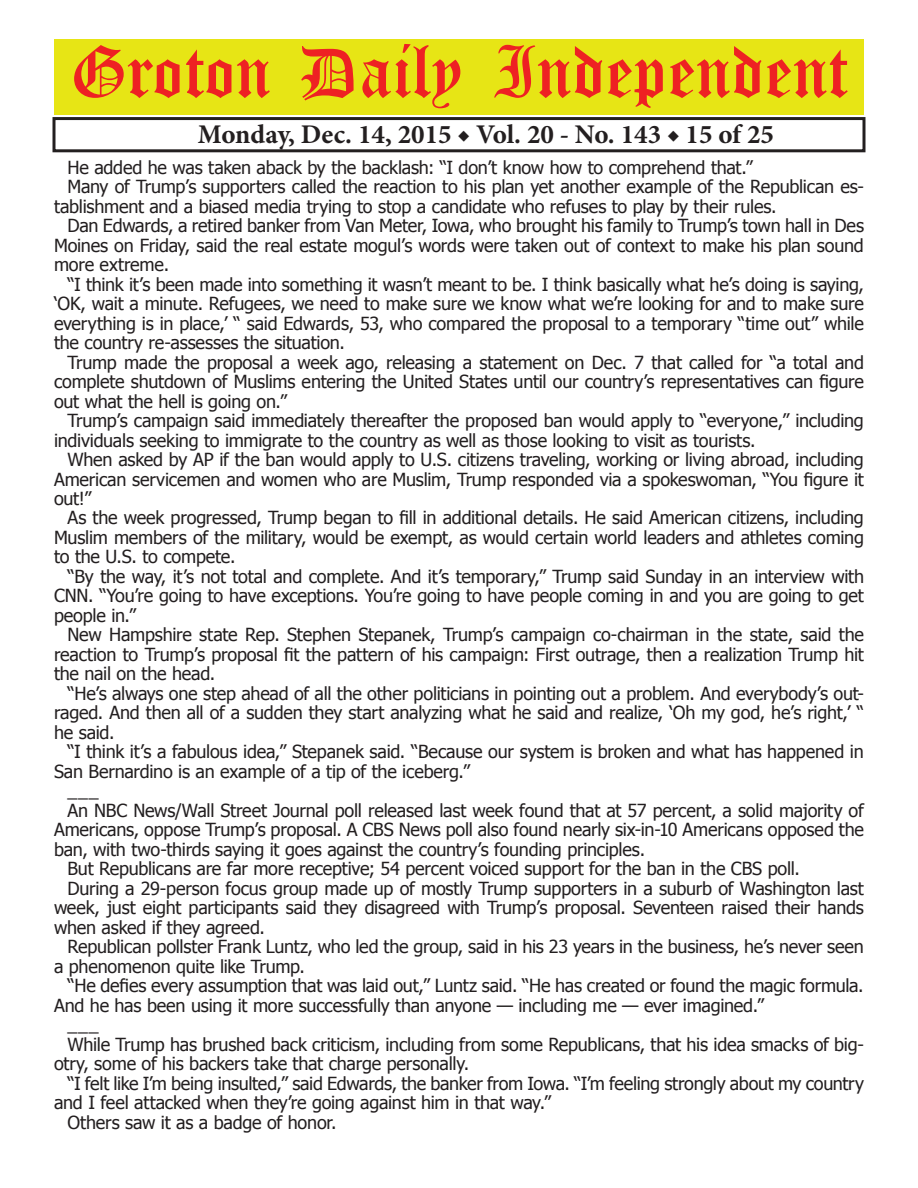
<style>
.page{position:relative;width:918px;height:1188px;background:#fff}
.page>*{position:absolute;margin:0;border:0;box-sizing:border-box;transform-origin:0 0}
.t1{font:54px "Old English Five";color:#ee2123}
.t2{font:700 27px "Minion Pro";color:#231f20}
.t3{font:18px "Tahoma";letter-spacing:-.01em;color:#231f20}
</style>
<div class="page">
<div style="left:52px;top:117px;width:814px;height:35px;border:3px solid #231f20"></div>
<div style="left:54px;top:40px;width:810px;height:75px;background:#e7e515"></div>
<h1 class="t1" style="left:70px;top:47px;width:779px">Groton Daily Independent</h1>
<h2 class="t2" style="left:198px;top:116px;width:578px">Monday, Dec. 14, 2015 ◆ Vol. 20 - No. 143 ◆ 15 of 25</h2>
<p class="t3" style="left:68px;top:155px;width:687px">He added he was taken aback by the backlash: “I don’t know how to comprehend that.”</p>
<p class="t3" style="left:68px;top:174px;width:798px">Many of Trump’s supporters called the reaction to his plan yet another example of the Republican es-</p>
<p class="t3" style="left:54px;top:194px;width:724px">tablishment and a biased media trying to stop a candidate who refuses to play by their rules.</p>
<p class="t3" style="left:68px;top:213px;width:798px">Dan Edwards, a retired banker from Van Meter, Iowa, who brought his family to Trump’s town hall in Des</p>
<p class="t3" style="left:54px;top:233px;width:811px">Moines on Friday, said the real estate mogul’s words were taken out of context to make his plan sound</p>
<p class="t3" style="left:54px;top:252px;width:117px">more extreme.</p>
<p class="t3" style="left:68px;top:272px;width:798px">“I think it’s been made into something it wasn’t meant to be. I think basically what he’s doing is saying,</p>
<p class="t3" style="left:54px;top:291px;width:811px">‘OK, wait a minute. Refugees, we need to make sure we know what we’re looking for and to make sure</p>
<p class="t3" style="left:54px;top:311px;width:811px">everything is in place,’ “ said Edwards, 53, who compared the proposal to a temporary “time out” while</p>
<p class="t3" style="left:54px;top:330px;width:292px">the country re-assesses the situation.</p>
<p class="t3" style="left:68px;top:350px;width:798px">Trump made the proposal a week ago, releasing a statement on Dec. 7 that called for “a total and</p>
<p class="t3" style="left:54px;top:369px;width:811px">complete shutdown of Muslims entering the United States until our country’s representatives can figure</p>
<p class="t3" style="left:54px;top:389px;width:234px">out what the hell is going on.”</p>
<p class="t3" style="left:68px;top:408px;width:798px">Trump’s campaign said immediately thereafter the proposed ban would apply to “everyone,” including</p>
<p class="t3" style="left:54px;top:428px;width:703px">individuals seeking to immigrate to the country as well as those looking to visit as tourists.</p>
<p class="t3" style="left:68px;top:447px;width:798px">When asked by AP if the ban would apply to U.S. citizens traveling, working or living abroad, including</p>
<p class="t3" style="left:54px;top:467px;width:811px">American servicemen and women who are Muslim, Trump responded via a spokeswoman, “You figure it</p>
<p class="t3" style="left:54px;top:486px;width:39px">out!”</p>
<p class="t3" style="left:68px;top:506px;width:798px">As the week progressed, Trump began to fill in additional details. He said American citizens, including</p>
<p class="t3" style="left:54px;top:525px;width:811px">Muslim members of the military, would be exempt, as would certain world leaders and athletes coming</p>
<p class="t3" style="left:54px;top:545px;width:183px">to the U.S. to compete.</p>
<p class="t3" style="left:68px;top:564px;width:798px">“By the way, it’s not total and complete. And it’s temporary,” Trump said Sunday in an interview with</p>
<p class="t3" style="left:54px;top:584px;width:811px">CNN. “You’re going to have exceptions. You’re going to have people coming in and you are going to get</p>
<p class="t3" style="left:54px;top:603px;width:84px">people in.”</p>
<p class="t3" style="left:68px;top:623px;width:798px">New Hampshire state Rep. Stephen Stepanek, Trump’s campaign co-chairman in the state, said the</p>
<p class="t3" style="left:54px;top:642px;width:811px">reaction to Trump’s proposal fit the pattern of his campaign: First outrage, then a realization Trump hit</p>
<p class="t3" style="left:54px;top:662px;width:163px">the nail on the head.</p>
<p class="t3" style="left:68px;top:681px;width:798px">“He’s always one step ahead of all the other politicians in pointing out a problem. And everybody’s out-</p>
<p class="t3" style="left:54px;top:701px;width:811px">raged. And then all of a sudden they start analyzing what he said and realize, ‘Oh my god, he’s right,’ “</p>
<p class="t3" style="left:54px;top:720px;width:62px">he said.</p>
<p class="t3" style="left:68px;top:740px;width:798px">“I think it’s a fabulous idea,” Stepanek said. “Because our system is broken and what has happened in</p>
<p class="t3" style="left:54px;top:759px;width:417px">San Bernardino is an example of a tip of the iceberg.”</p>
<p class="t3" style="left:68px;top:779px;width:33px">___</p>
<p class="t3" style="left:68px;top:798px;width:798px">An NBC News/Wall Street Journal poll released last week found that at 57 percent, a solid majority of</p>
<p class="t3" style="left:54px;top:818px;width:811px">Americans, oppose Trump’s proposal. A CBS News poll also found nearly six-in-10 Americans opposed the</p>
<p class="t3" style="left:54px;top:837px;width:593px">ban, with two-thirds saying it goes against the country’s founding principles.</p>
<p class="t3" style="left:68px;top:857px;width:734px">But Republicans are far more receptive; 54 percent voiced support for the ban in the CBS poll.</p>
<p class="t3" style="left:68px;top:876px;width:798px">During a 29-person focus group made up of mostly Trump supporters in a suburb of Washington last</p>
<p class="t3" style="left:54px;top:896px;width:811px">week, just eight participants said they disagreed with Trump’s proposal. Seventeen raised their hands</p>
<p class="t3" style="left:54px;top:915px;width:212px">when asked if they agreed.</p>
<p class="t3" style="left:68px;top:935px;width:798px">Republican pollster Frank Luntz, who led the group, said in his 23 years in the business, he’s never seen</p>
<p class="t3" style="left:54px;top:954px;width:252px">a phenomenon quite like Trump.</p>
<p class="t3" style="left:68px;top:974px;width:798px">“He defies every assumption that was laid out,” Luntz said. “He has created or found the magic formula.</p>
<p class="t3" style="left:54px;top:993px;width:712px">And he has been using it more successfully than anyone — including me — ever imagined.”</p>
<p class="t3" style="left:68px;top:1013px;width:33px">___</p>
<p class="t3" style="left:68px;top:1032px;width:798px">While Trump has brushed back criticism, including from some Republicans, that his idea smacks of big-</p>
<p class="t3" style="left:54px;top:1052px;width:417px">otry, some of his backers take that charge personally.</p>
<p class="t3" style="left:68px;top:1071px;width:798px">“I felt like I’m being insulted,” said Edwards, the banker from Iowa. “I’m feeling strongly about my country</p>
<p class="t3" style="left:54px;top:1091px;width:499px">and I feel attacked when they’re going against him in that way.”</p>
<p class="t3" style="left:68px;top:1110px;width:271px">Others saw it as a badge of honor.</p>
</div>
